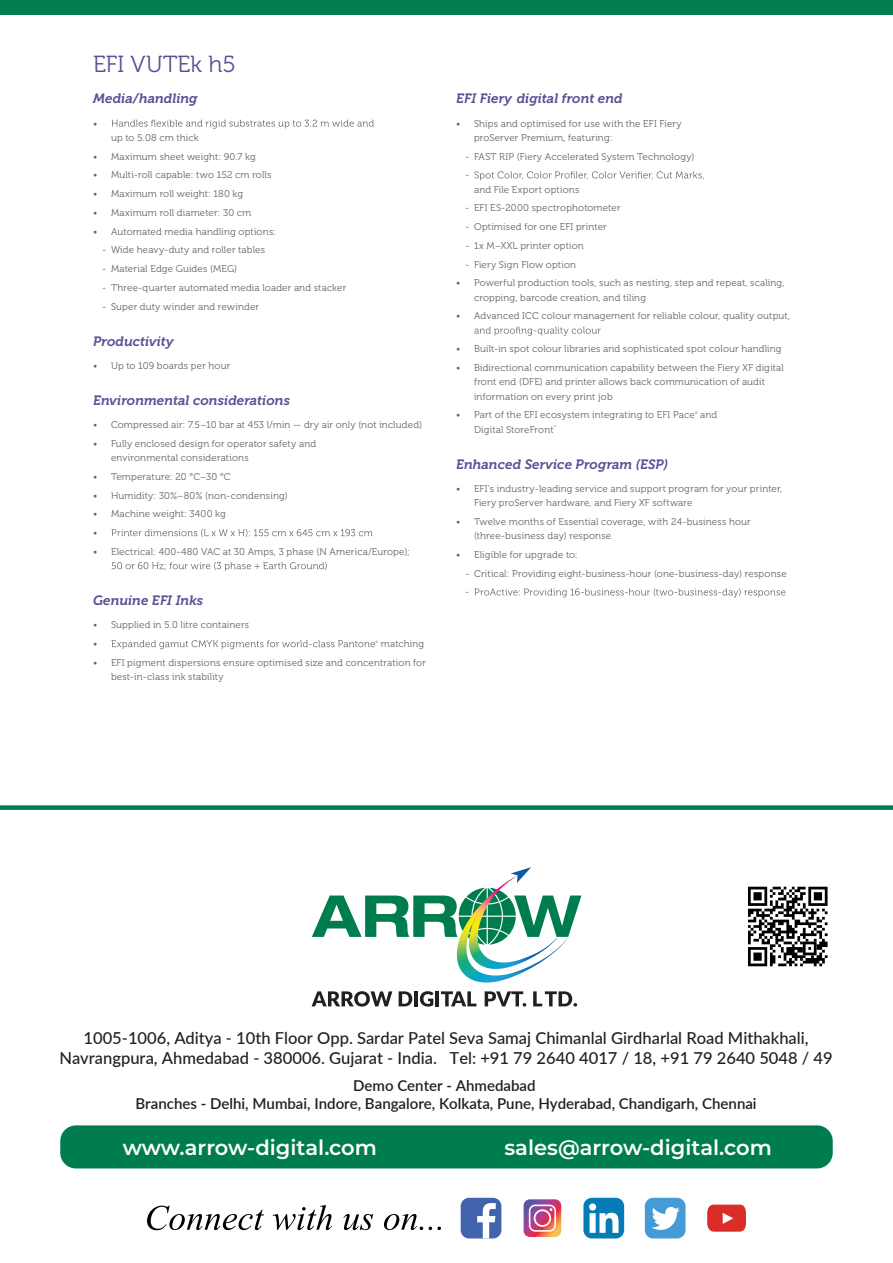
<style>
.page{position:relative;width:893px;height:1263px;background:#fff}
.page>*{position:absolute;margin:0;border:0;box-sizing:border-box;transform-origin:0 0}
.t1{font:23.25px "Museo 300";color:#555195}
.t2{font:600 21px "Montserrat";color:#fff}
.t3{font:500 16.5px/19.8px "Lato";color:#231f20;text-align:center}
.t4{font:600 15px/18px "Lato";color:#231f20;text-align:center}
.t5{font:italic 13.5px "Museo 700";letter-spacing:.005em;color:#555195}
.t6{font:9.75px/14.2px "Museo 300";letter-spacing:.015em;color:#636466}
.t7{font:3.15px "Museo 300";color:#636466}
</style>
<div class="page">
<svg style="left:111px;top:120px;width:263px;height:9px"></svg>
<svg style="left:111px;top:529px;width:262px;height:8px"></svg>
<svg style="left:112px;top:562px;width:215px;height:9px"></svg>
<svg style="left:111px;top:640px;width:264px;height:9px"></svg>
<svg style="left:474px;top:171px;width:230px;height:9px"></svg>
<svg style="left:474px;top:327px;width:127px;height:9px"></svg>
<svg style="left:474px;top:588px;width:311px;height:9px"></svg>
<div style="left:0;top:0;width:893px;height:15px;background:#007e4f"></div>
<div style="left:60px;top:1125px;width:773px;height:43px;background:#007d4f;border-radius:16px"></div>
<div style="left:0;top:805px;width:893px;height:5px;background:#007d4f"></div>
<svg style="left:312px;top:991px;width:80px;height:15px"></svg>
<svg style="left:399px;top:991px;width:13px;height:15px"></svg>
<hr style="left:414px;top:991px;width:4px;height:15px;background:#231f20">
<svg style="left:420px;top:991px;width:13px;height:15px"></svg>
<hr style="left:436px;top:991px;width:3px;height:15px;background:#231f20">
<svg style="left:441px;top:991px;width:35px;height:15px"></svg>
<svg style="left:485px;top:991px;width:41px;height:15px"></svg>
<svg style="left:533px;top:991px;width:44px;height:15px"></svg>
<svg style="left:312px;top:867px;width:269px;height:70px"></svg>
<img style="left:457px;top:876px;width:111px;height:106px">
<svg style="left:748px;top:886px;width:80px;height:81px"></svg>
<svg style="left:748px;top:887px;width:79px;height:79px"></svg>
<svg style="left:147px;top:1205px;width:294px;height:25px"></svg>
<svg style="left:707px;top:1204px;width:39px;height:28px"></svg>
<div style="left:645px;top:1198px;width:40px;height:40px;background:#449bd5;border-radius:8px"></div>
<svg style="left:651px;top:1207px;width:29px;height:23px"></svg>
<div style="left:583px;top:1198px;width:41px;height:40px;background:#067cb6;border-radius:8px"></div>
<svg style="left:589px;top:1203px;width:29px;height:30px"></svg>
<div style="left:461px;top:1198px;width:40px;height:40px;background:#4164ad;border-radius:8px"></div>
<svg style="left:477px;top:1203px;width:19px;height:35px"></svg>
<svg style="left:524px;top:1199px;width:37px;height:38px"></svg>
<h1 class="t1" style="left:93px;top:51px;width:144px">EFI VUTEk h5</h1>
<h3 class="t5" style="left:93px;top:91px;width:106px">Media/handling</h3>
<p class="t6" style="left:93px;top:116px;width:6px">•</p>
<p class="t6" style="left:111px;top:131px;width:89px">up to 5.08 cm thick</p>
<p class="t6" style="left:93px;top:149px;width:164px">• Maximum sheet weight: 90.7 kg</p>
<p class="t6" style="left:93px;top:168px;width:180px">• Multi-roll capable: two 152 cm rolls</p>
<p class="t6" style="left:93px;top:187px;width:152px">• Maximum roll weight: 180 kg</p>
<p class="t6" style="left:93px;top:206px;width:160px">• Maximum roll diameter: 30 cm</p>
<p class="t6" style="left:93px;top:224px;width:184px">• Automated media handling options:</p>
<p class="t6" style="left:102px;top:243px;width:165px">- Wide heavy-duty and roller tables</p>
<p class="t6" style="left:102px;top:262px;width:137px">- Material Edge Guides (MEG)</p>
<p class="t6" style="left:102px;top:281px;width:246px">- Three-quarter automated media loader and stacker</p>
<p class="t6" style="left:102px;top:299px;width:159px">- Super duty winder and rewinder</p>
<h3 class="t5" style="left:93px;top:333px;width:82px">Productivity</h3>
<p class="t6" style="left:93px;top:359px;width:139px">• Up to 109 boards per hour</p>
<h3 class="t5" style="left:93px;top:393px;width:199px">Environmental considerations</h3>
<p class="t6" style="left:93px;top:418px;width:331px">• Compressed air: 7.5–10 bar at 453 l/min — dry air only (not included)</p>
<p class="t6" style="left:111px;top:437px;width:207px;text-indent:-18px">• Fully enclosed design for operator safety and environmental considerations</p>
<p class="t6" style="left:93px;top:470px;width:139px">• Temperature: 20 °C–30 °C</p>
<p class="t6" style="left:93px;top:488px;width:196px">• Humidity: 30%–80% (non-condensing)</p>
<p class="t6" style="left:93px;top:505px;width:134px;line-height:18.8px">• Machine weight: 3400 kg •</p>
<p class="t6" style="left:93px;top:545px;width:318px">• Electrical: 400-480 VAC at 30 Amps, 3 phase (N America/Europe);</p>
<h3 class="t5" style="left:93px;top:593px;width:112px">Genuine EFI Inks</h3>
<p class="t6" style="left:93px;top:616px;width:158px;line-height:18.8px">• Supplied in 5.0 litre containers •</p>
<p class="t7" style="left:376px;top:640px;width:4px">®</p>
<p class="t6" style="left:381px;top:637px;width:45px">matching</p>
<p class="t6" style="left:111px;top:656px;width:316px;text-indent:-18px">• EFI pigment dispersions ensure optimised size and concentration for best-in-class ink stability</p>
<h3 class="t5" style="left:456px;top:91px;width:168px">EFI Fiery digital front end</h3>
<p class="t6" style="left:474px;top:116px;width:209px;text-indent:-18px">• Ships and optimised for use with the EFI Fiery proServer Premium, featuring:</p>
<p class="t6" style="left:465px;top:147px;width:231px;line-height:18.8px">- FAST RIP (Fiery Accelerated System Technology) -</p>
<p class="t6" style="left:474px;top:182px;width:107px">and File Export options</p>
<p class="t6" style="left:465px;top:201px;width:157px">- EFI ES-2000 spectrophotometer</p>
<p class="t6" style="left:465px;top:220px;width:143px">- Optimised for one EFI printer</p>
<p class="t6" style="left:465px;top:239px;width:120px">- 1x M–XXL printer option</p>
<p class="t6" style="left:465px;top:257px;width:113px">- Fiery Sign Flow option</p>
<p class="t6" style="left:474px;top:276px;width:312px;text-indent:-18px">• Powerful production tools, such as nesting, step and repeat, scaling, cropping, barcode creation, and tiling</p>
<p class="t6" style="left:456px;top:309px;width:336px">• Advanced ICC colour management for reliable colour, quality output,</p>
<p class="t6" style="left:456px;top:342px;width:327px">• Built-in spot colour libraries and sophisticated spot colour handling</p>
<p class="t6" style="left:474px;top:361px;width:311px;text-indent:-18px">• Bidirectional communication capability between the Fiery XF digital front end (DFE) and printer allows back communication of audit information on every print job</p>
<p class="t6" style="left:456px;top:408px;width:240px">• Part of the EFI ecosystem integrating to EFI Pace</p>
<p class="t7" style="left:695px;top:411px;width:4px">®</p>
<p class="t6" style="left:700px;top:408px;width:19px">and</p>
<p class="t6" style="left:474px;top:422px;width:81px">Digital StoreFront</p>
<p class="t7" style="left:553px;top:425px;width:5px">™</p>
<h3 class="t5" style="left:456px;top:456px;width:213px">Enhanced Service Program (ESP)</h3>
<p class="t6" style="left:474px;top:482px;width:310px;text-indent:-18px">• EFI’s industry-leading service and support program for your printer,<br>Fiery proServer hardware, and Fiery XF software</p>
<p class="t6" style="left:474px;top:515px;width:278px;text-indent:-18px">• Twelve months of Essential coverage, with 24-business hour (three-business day) response</p>
<p class="t6" style="left:456px;top:548px;width:123px">• Eligible for upgrade to:</p>
<p class="t6" style="left:465px;top:564px;width:323px;line-height:18.8px">- Critical: Providing eight-business-hour (one-business-day) response -</p>
<h3 class="t3" style="left:59px;top:1027px;width:775px">1005-1006, Aditya - 10th Floor Opp. Sardar Patel Seva Samaj Chimanlal Girdharlal Road Mithakhali,<br>Navrangpura, Ahmedabad - 380006. Gujarat - India. Tel: +91 79 2640 4017 / 18, +91 79 2640 5048 / 49</h3>
<h3 class="t4" style="left:135px;top:1076px;width:623px">Demo Center - Ahmedabad<br>Branches - Delhi, Mumbai, Indore, Bangalore, Kolkata, Pune, Hyderabad, Chandigarh, Chennai</h3>
<h2 class="t2" style="left:123px;top:1133px;width:256px">www.arrow-digital.com</h2>
<h2 class="t2" style="left:504px;top:1133px;width:269px">sales@arrow-digital.com</h2>
</div>
